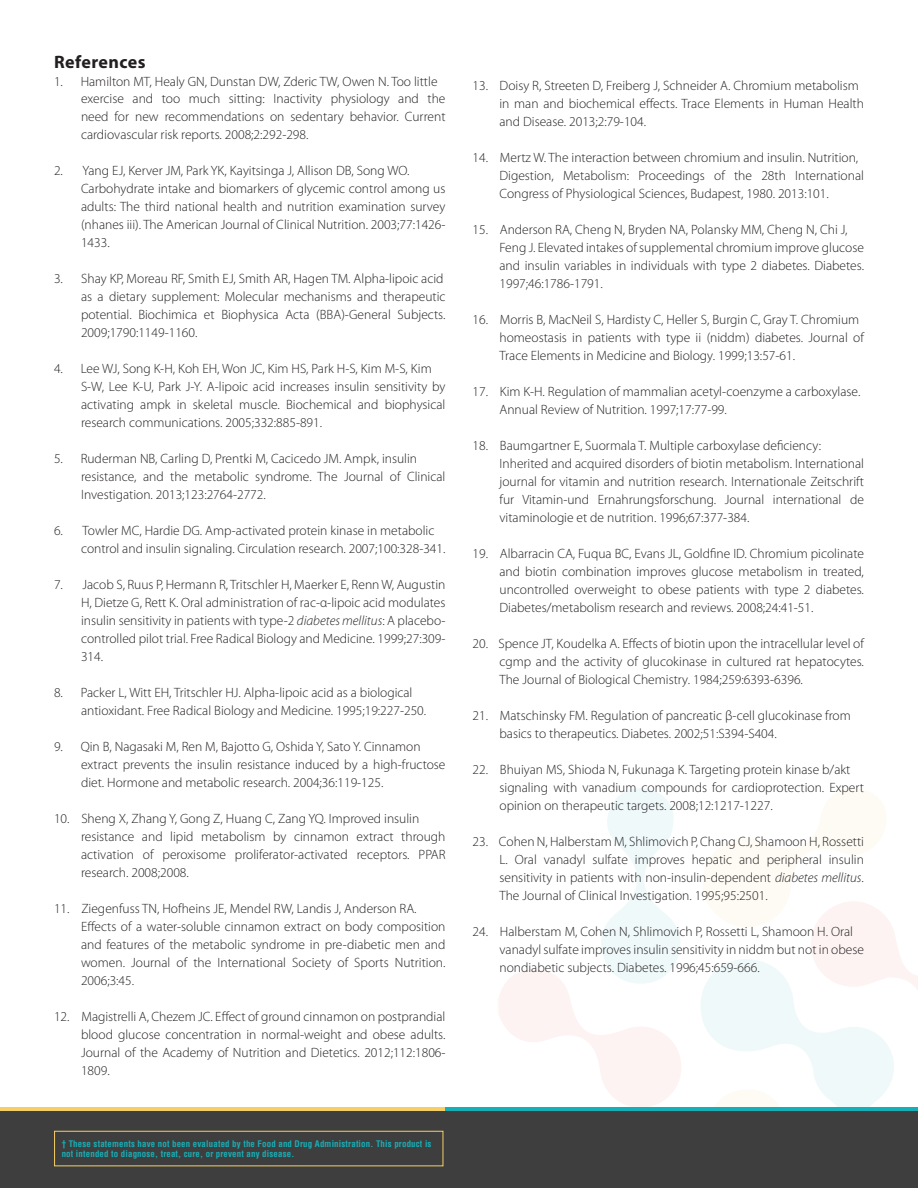
<style>
.page{position:relative;width:918px;height:1188px;background:#fff}
.page>*{position:absolute;margin:0;border:0;box-sizing:border-box;transform-origin:0 0}
.t1{font:700 18px "Myriad Pro";letter-spacing:.025em;color:#231f20}
.t2{font:300 13.5px/18px "Myriad Pro";color:#231f20}
.t3{font:700 condensed 8.85px/10.6px "Helvetica";letter-spacing:.02em;color:#18afb6}
.s1{font-style:italic}
</style>
<div class="page">
<svg style="left:499px;top:788px;width:419px;height:319px"></svg>
<div style="left:0;top:1107px;width:918px;height:81px;background:#17afb7"></div>
<div style="left:0;top:1107px;width:445px;height:81px;background:#f5cf65"></div>
<div style="left:0;top:1111px;width:918px;height:77px;background:#3e3e3f"></div>
<div style="left:54px;top:1131px;width:389px;height:35px;border:1px solid #f5cf66"></div>
<h1 class="t1" style="left:54px;top:50px;width:93px">References</h1>
<p class="t2" style="left:81px;top:72px;width:366px;text-indent:-27px">1. Hamilton MT, Healy GN, Dunstan DW, Zderic TW, Owen N. Too little exercise and too much sitting: Inactivity physiology and the need for new recommendations on sedentary behavior. Current cardiovascular risk reports. 2008;2:292-298.</p>
<p class="t2" style="left:81px;top:162px;width:366px;text-indent:-27px">2. Yang EJ, Kerver JM, Park YK, Kayitsinga J, Allison DB, Song WO.<br>Carbohydrate intake and biomarkers of glycemic control among us adults: The third national health and nutrition examination survey (nhanes iii). The American Journal of Clinical Nutrition. 2003;77:1426- 1433.</p>
<p class="t2" style="left:81px;top:270px;width:366px;text-indent:-27px">3. Shay KP, Moreau RF, Smith EJ, Smith AR, Hagen TM. Alpha-lipoic acid as a dietary supplement: Molecular mechanisms and therapeutic potential. Biochimica et Biophysica Acta (BBA)-General Subjects.<br>2009;1790:1149-1160.</p>
<p class="t2" style="left:81px;top:360px;width:366px;text-indent:-27px">4. Lee WJ, Song K-H, Koh EH, Won JC, Kim HS, Park H-S, Kim M-S, Kim S-W, Lee K-U, Park J-Y. Α-lipoic acid increases insulin sensitivity by activating ampk in skeletal muscle. Biochemical and biophysical research communications. 2005;332:885-891.</p>
<p class="t2" style="left:81px;top:450px;width:366px;text-indent:-27px">5. Ruderman NB, Carling D, Prentki M, Cacicedo JM. Ampk, insulin resistance, and the metabolic syndrome. The Journal of Clinical<br>Investigation. 2013;123:2764-2772.</p>
<p class="t2" style="left:81px;top:522px;width:366px;text-indent:-27px">6. Towler MC, Hardie DG. Amp-activated protein kinase in metabolic control and insulin signaling. Circulation research. 2007;100:328-341.</p>
<p class="t2" style="left:81px;top:576px;width:366px;text-align:justify;text-indent:-27px">7. Jacob S, Ruus P, Hermann R, Tritschler H, Maerker E, Renn W, Augustin H, Dietze G, Rett K. Oral administration of rac-α-lipoic acid modulates insulin sensitivity in patients with type-2 <span class="s1">diabetes mellitus</span>: A placebo&shy;controlled pilot trial. Free Radical Biology and Medicine. 1999;27:309- 314.</p>
<p class="t2" style="left:81px;top:684px;width:347px;text-indent:-27px">8. Packer L, Witt EH, Tritschler HJ. Alpha-lipoic acid as a biological antioxidant. Free Radical Biology and Medicine. 1995;19:227-250.</p>
<p class="t2" style="left:81px;top:738px;width:366px;text-indent:-27px">9. Qin B, Nagasaki M, Ren M, Bajotto G, Oshida Y, Sato Y. Cinnamon extract prevents the insulin resistance induced by a high-fructose diet. Hormone and metabolic research. 2004;36:119-125.</p>
<p class="t2" style="left:81px;top:810px;width:366px;text-indent:-27px">10. Sheng X, Zhang Y, Gong Z, Huang C, Zang YQ. Improved insulin resistance and lipid metabolism by cinnamon extract through activation of peroxisome proliferator-activated receptors. PPAR research. 2008;2008.</p>
<p class="t2" style="left:81px;top:900px;width:366px;text-indent:-27px">11. Ziegenfuss TN, Hofheins JE, Mendel RW, Landis J, Anderson RA.<br>Effects of a water-soluble cinnamon extract on body composition and features of the metabolic syndrome in pre-diabetic men and women. Journal of the International Society of Sports Nutrition.<br>2006;3:45.</p>
<p class="t2" style="left:81px;top:1008px;width:366px;text-align:justify;text-indent:-27px">12. Magistrelli A, Chezem JC. Effect of ground cinnamon on postprandial blood glucose concentration in normal-weight and obese adults.<br>Journal of the Academy of Nutrition and Dietetics. 2012;112:1806- 1809.</p>
<p class="t3" style="left:62px;top:1138px;width:371px">† These statements have not been evaluated by the Food and Drug Administration. This product is not intended to diagnose, treat, cure, or prevent any disease.</p>
<p class="t2" style="left:500px;top:77px;width:366px;text-indent:-27px">13. Doisy R, Streeten D, Freiberg J, Schneider A. Chromium metabolism in man and biochemical effects. Trace Elements in Human Health and Disease. 2013;2:79-104.</p>
<p class="t2" style="left:500px;top:149px;width:366px;text-indent:-27px">14. Mertz W. The interaction between chromium and insulin. Nutrition,<br>Digestion, Metabolism: Proceedings of the 28th International<br>Congress of Physiological Sciences, Budapest, 1980. 2013:101.</p>
<p class="t2" style="left:500px;top:221px;width:366px;text-indent:-27px">15. Anderson RA, Cheng N, Bryden NA, Polansky MM, Cheng N, Chi J, Feng J. Elevated intakes of supplemental chromium improve glucose and insulin variables in individuals with type 2 diabetes. Diabetes.<br>1997;46:1786-1791.</p>
<p class="t2" style="left:500px;top:311px;width:366px;text-indent:-27px">16. Morris B, MacNeil S, Hardisty C, Heller S, Burgin C, Gray T. Chromium homeostasis in patients with type ii (niddm) diabetes. Journal of<br>Trace Elements in Medicine and Biology. 1999;13:57-61.</p>
<p class="t2" style="left:500px;top:383px;width:362px;text-indent:-27px">17. Kim K-H. Regulation of mammalian acetyl-coenzyme a carboxylase.<br>Annual Review of Nutrition. 1997;17:77-99.</p>
<p class="t2" style="left:500px;top:437px;width:366px;text-indent:-27px">18. Baumgartner E, Suormala T. Multiple carboxylase deficiency:<br>Inherited and acquired disorders of biotin metabolism. International journal for vitamin and nutrition research. Internationale Zeitschrift fur Vitamin-und Ernahrungsforschung. Journal international de vitaminologie et de nutrition. 1996;67:377-384.</p>
<p class="t2" style="left:500px;top:545px;width:366px;text-align:justify;text-indent:-27px">19. Albarracin CA, Fuqua BC, Evans JL, Goldfine ID. Chromium picolinate and biotin combination improves glucose metabolism in treated, uncontrolled overweight to obese patients with type 2 diabetes.<br>Diabetes/metabolism research and reviews. 2008;24:41-51.</p>
<p class="t2" style="left:500px;top:635px;width:366px;text-align:justify;text-indent:-27px">20. Spence JT, Koudelka A. Effects of biotin upon the intracellular level of cgmp and the activity of glucokinase in cultured rat hepatocytes.<br>The Journal of Biological Chemistry. 1984;259:6393-6396.</p>
<p class="t2" style="left:500px;top:707px;width:353px;text-indent:-27px">21. Matschinsky FM. Regulation of pancreatic β-cell glucokinase from basics to therapeutics. Diabetes. 2002;51:S394-S404.</p>
<p class="t2" style="left:500px;top:761px;width:366px;text-indent:-27px">22. Bhuiyan MS, Shioda N, Fukunaga K. Targeting protein kinase b/akt signaling with vanadium compounds for cardioprotection. Expert opinion on therapeutic targets. 2008;12:1217-1227.</p>
<p class="t2" style="left:500px;top:833px;width:366px;text-align:justify;text-indent:-27px">23. Cohen N, Halberstam M, Shlimovich P, Chang CJ, Shamoon H, Rossetti L. Oral vanadyl sulfate improves hepatic and peripheral insulin sensitivity in patients with non-insulin-dependent <span class="s1">diabetes mellitus</span>.<br>The Journal of Clinical Investigation. 1995;95:2501.</p>
<p class="t2" style="left:500px;top:923px;width:366px;text-indent:-27px">24. Halberstam M, Cohen N, Shlimovich P, Rossetti L, Shamoon H. Oral vanadyl sulfate improves insulin sensitivity in niddm but not in obese nondiabetic subjects. Diabetes. 1996;45:659-666.</p>
</div>
